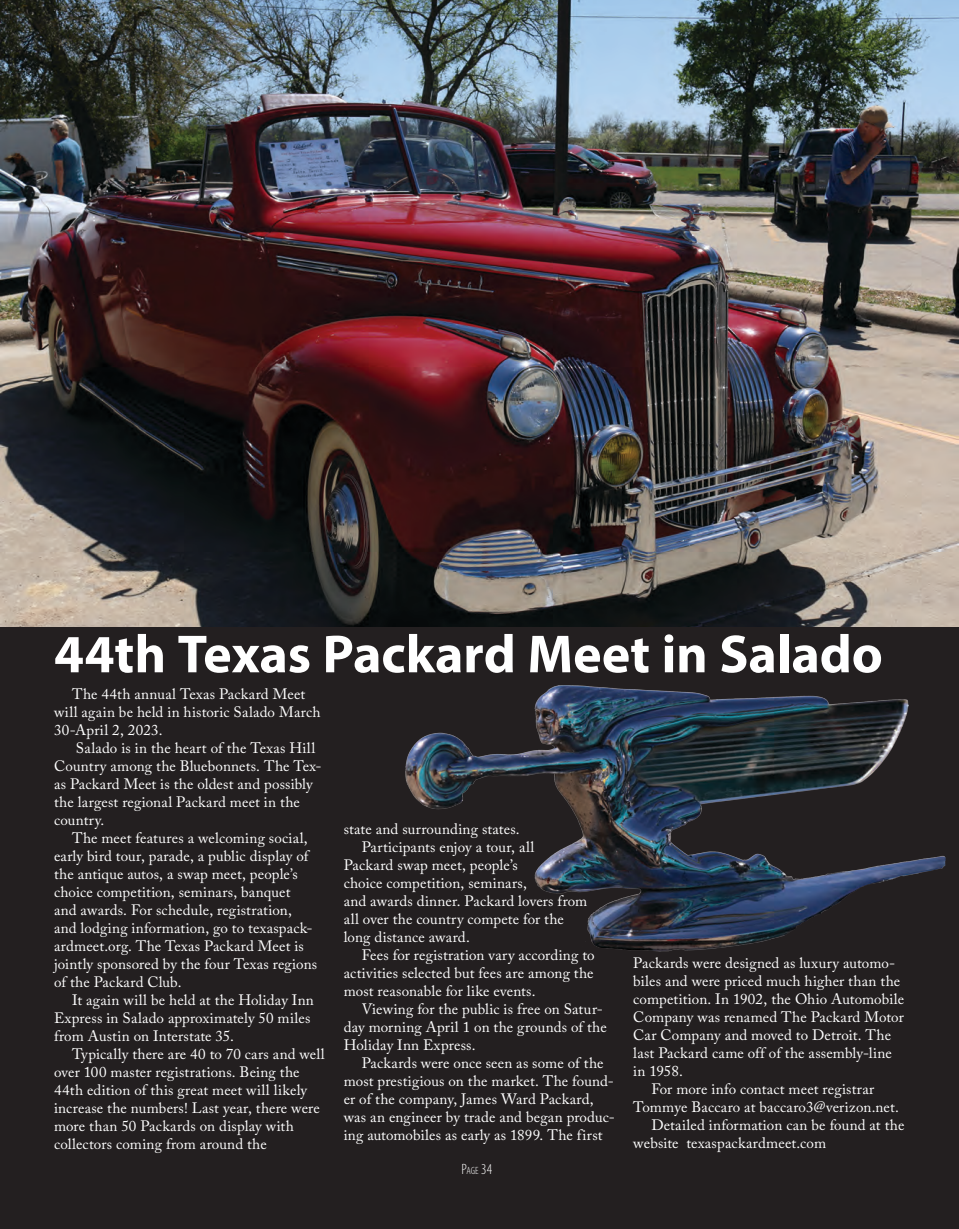
<style>
.page{position:relative;width:959px;height:1229px;background:#fff}
.page>*{position:absolute;margin:0;border:0;box-sizing:border-box;transform-origin:0 0}
.t1{font:700 54px "Myriad Pro";color:#fff}
.Body_paragraph{font:15px/18px "Adobe Caslon Pro";letter-spacing:.01em;color:#fff}
.t2{font:300 condensed 15px "Myriad Pro";color:#fff}
.s1{font-size:10.5px}
</style>
<div class="page">
<div style="left:1px;top:1px;width:957px;height:1227px;background:#231f20"></div>
<img style="left:0;top:0;width:958px;height:626px">
<img style="left:405px;top:685px;width:540px;height:267px">
<p class="t1" style="left:54px;top:619px;width:830px">44th Texas Packard Meet in Salado</p>
<p class="Body_paragraph" style="left:54px;top:685px;width:268px;text-indent:18px">The 44th annual Texas Packard Meet will again be held in historic Salado March<br>30-April 2, 2023.</p>
<p class="Body_paragraph" style="left:54px;top:739px;width:269px;text-indent:22px">Salado is in the heart of the Texas Hill Country among the Bluebonnets. The Tex&shy;as Packard Meet is the oldest and possibly the largest regional Packard meet in the country.</p>
<p class="Body_paragraph" style="left:54px;top:829px;width:265px;text-indent:18px">The meet features a welcoming social, early bird tour, parade, a public display of the antique autos, a swap meet, people’s choice competition, seminars, banquet<br>and awards. For schedule, registration, and lodging information, go to texaspack&shy;ardmeet.org. The Texas Packard Meet is jointly sponsored by the four Texas regions of the Packard Club.</p>
<p class="Body_paragraph" style="left:54px;top:991px;width:261px;text-indent:18px">It again will be held at the Holiday Inn<br>Express in Salado approximately 50 miles from Austin on Interstate 35.</p>
<p class="Body_paragraph" style="left:54px;top:1045px;width:272px;text-indent:18px">Typically there are 40 to 70 cars and well over 100 master registrations. Being the 44th edition of this great meet will likely increase the numbers! Last year, there were more than 50 Packards on display with collectors coming from around the</p>
<p class="Body_paragraph" style="left:344px;top:819px;width:177px">state and surrounding states.</p>
<p class="Body_paragraph" style="left:362px;top:837px;width:174px">Participants enjoy a tour, all</p>
<p class="Body_paragraph" style="left:344px;top:855px;width:175px">Packard swap meet, people’s</p>
<p class="Body_paragraph" style="left:344px;top:873px;width:185px">choice competition, seminars,</p>
<p class="Body_paragraph" style="left:344px;top:891px;width:245px">and awards dinner. Packard lovers from</p>
<p class="Body_paragraph" style="left:344px;top:909px;width:222px">all over the country compete for the</p>
<p class="Body_paragraph" style="left:344px;top:927px;width:128px">long distance award.</p>
<p class="Body_paragraph" style="left:344px;top:945px;width:252px;text-align:justify;text-indent:18px">Fees for registration vary according to activities selected but fees are among the most reasonable for like events.</p>
<p class="Body_paragraph" style="left:343px;top:999px;width:265px;text-indent:18px">Viewing for the public is free on Satur&shy;day morning April 1 on the grounds of the<br>Holiday Inn Express.</p>
<p class="Body_paragraph" style="left:344px;top:1053px;width:273px;text-indent:18px">Packards were once seen as some of the most prestigious on the market. The found&shy;er of the company, James Ward Packard, was an engineer by trade and began produc&shy;ing automobiles as early as 1899. The first</p>
<p class="t2" style="left:461px;top:1159px;width:32px">P<span class="s1">age</span> 34</p>
<p class="Body_paragraph" style="left:633px;top:953px;width:272px">Packards were designed as luxury automo&shy;biles and were priced much higher than the competition. In 1902, the Ohio Automobile Company was renamed The Packard Motor Car Company and moved to Detroit. The last Packard came off of the assembly-line in 1958.</p>
<p class="Body_paragraph" style="left:633px;top:1079px;width:267px;text-align:center">For more info contact meet registrar<br>Tommye Baccaro at baccaro3@verizon.net.</p>
<p class="Body_paragraph" style="left:633px;top:1115px;width:272px;text-indent:18px">Detailed information can be found at the website texaspackardmeet.com</p>
</div>
